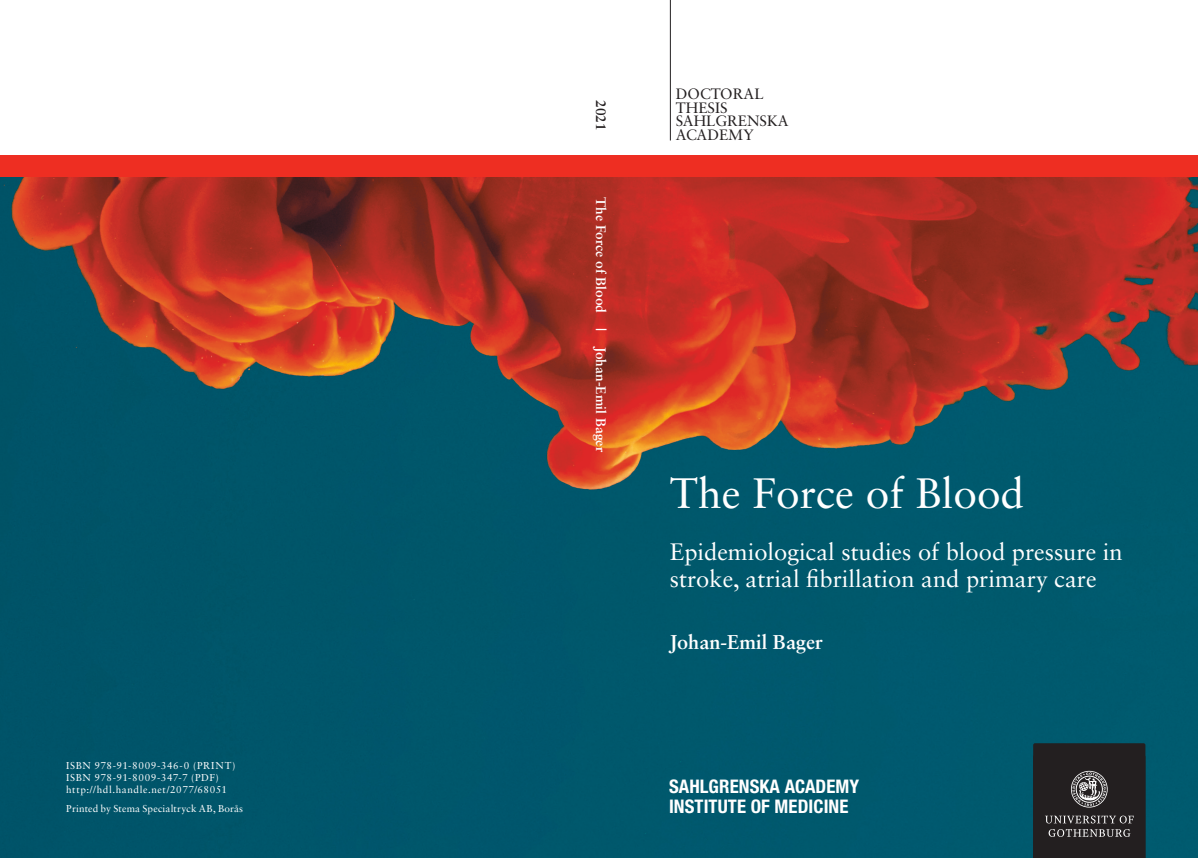
<style>
.page{position:relative;width:1198px;height:858px;background:#fff}
.page>*{position:absolute;margin:0;border:0;box-sizing:border-box;transform-origin:0 0}
.Main_heading_front{font:42.5px "Sabon LT Std";color:#fff}
.Subhead_front{font:23.75px/27.5px "Sabon LT Std";color:#fff}
.Name_Author{font:700 20px "Sabon LT Std";color:#fff}
.Ämnesidentitet{font:700 condensed 18.75px "Helvetica Neue LT Std";letter-spacing:.005em;color:#fff}
.t1{font:15px/13.8px "Sabon LT Std";color:#231f20}
.t2{font:700 13.75px "Sabon LT Std";color:#fff}
.t3{font:700 13.75px "Sabon LT Std";color:#231f20}
.A_ISBN{font:10px/12px "Sabon LT Std";letter-spacing:.055em;color:#fff}
.Year_back{font:10px "Sabon LT Std";letter-spacing:.015em;color:#fff}
</style>
<div class="page">
<img style="left:0;top:177px;width:1198px;height:680px">
<svg style="left:1033px;top:743px;width:112px;height:114px;background:#312d2e"></svg>
<hr style="left:670px;top:0;width:1px;height:140px;background:#231f20">
<div style="left:0;top:155px;width:1198px;height:22px;background:#ee2e22"></div>
<p class="A_ISBN" style="left:66px;top:759px;width:171px">ISBN 978-91-8009-346-0 (PRINT)</p>
<p class="A_ISBN" style="left:66px;top:771px;width:162px">ISBN 978-91-8009-347-7 (PDF) http://hdl.handle.net/2077/68051</p>
<p class="Year_back" style="left:66px;top:802px;width:178px">Printed by Stema Specialtryck AB, Borås</p>
<h3 class="t3" style="left:609px;top:100px;width:32px;rotate:90deg">2021</h3>
<p class="t2" style="left:609px;top:197px;width:256px;rotate:90deg">The Force of Blood | Johan-Emil Bager</p>
<h3 class="t1" style="left:676px;top:87px;width:114px">DOCTORAL<br>THESIS<br>SAHLGRENSKA<br>ACADEMY</h3>
<p class="Main_heading_front" style="left:670px;top:468px;width:356px">The Force of Blood</p>
<p class="Subhead_front" style="left:670px;top:537px;width:454px">Epidemiological studies of blood pressure in stroke, atrial fibrillation and primary care</p>
<p class="Name_Author" style="left:670px;top:629px;width:154px">Johan-Emil Bager</p>
<p class="Ämnesidentitet" style="left:669px;top:774px;width:192px">SAHLGRENSKA ACADEMY</p>
<p class="Ämnesidentitet" style="left:669px;top:794px;width:181px">INSTITUTE OF MEDICINE</p>
</div>
